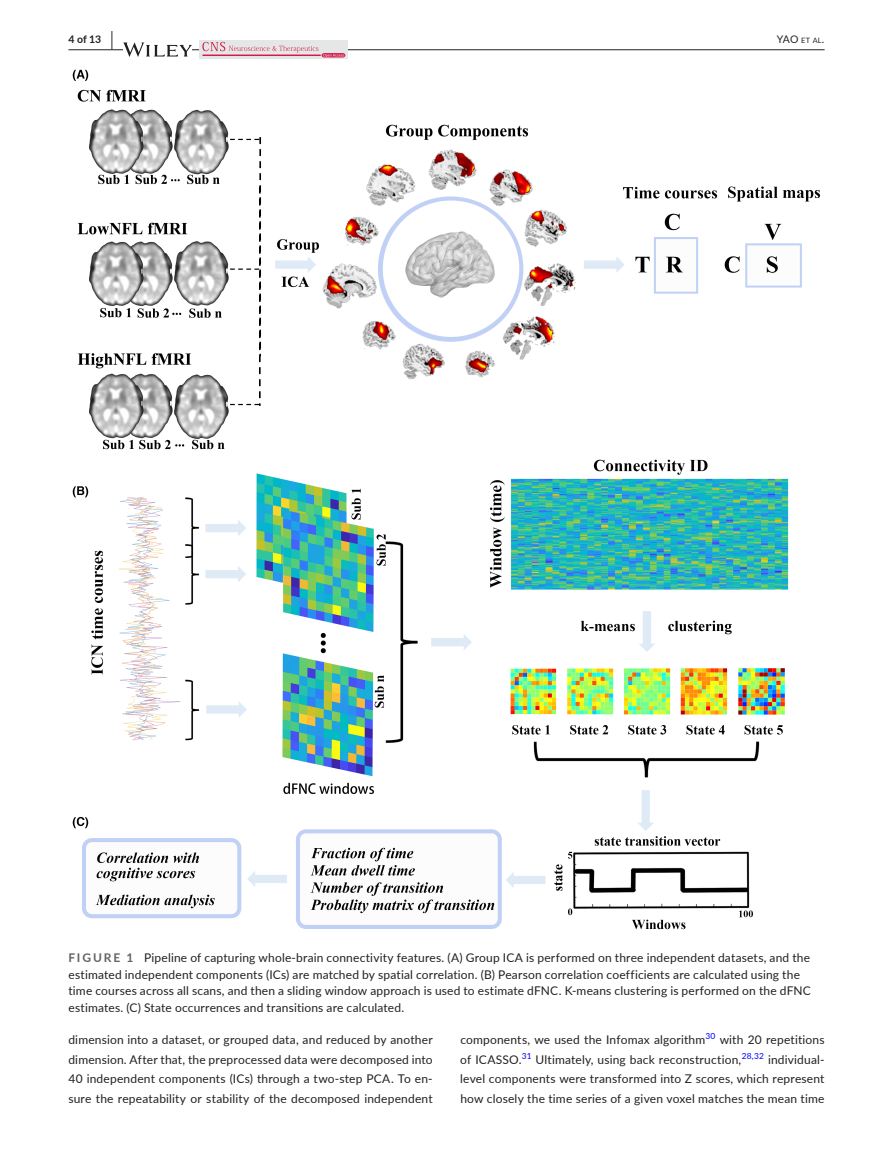
<style>
.page{position:relative;width:893px;height:1174px;background:#fff}
.page>*{position:absolute;margin:0;border:0;box-sizing:border-box;transform-origin:0 0}
.t1{font:12px/19.5px "Lato";letter-spacing:.015em;color:#231f20;text-align:justify}
.t2{font:10.5px "Lato";color:#231f20}
.t3{font:700 10.5px "Lato";color:#231f20}
.s1{font-size:19.5px}
.s2{font-size:7.35px}
.s3{font-weight:700;color:#636366}
</style>
<div class="page">
<hr style="left:68px;top:49px;width:756px;height:1px;background:#231f20">
<svg style="left:123px;top:42px;width:69px;height:15px"></svg>
<div style="left:200px;top:40px;width:148px;height:19px;background:#e5e6e6"></div>
<hr style="left:322px;top:53px;width:23px;height:4px;background:#d42d58;border-radius:2px">
<svg style="left:202px;top:42px;width:142px;height:15px"></svg>
<img style="left:72px;top:69px;width:749px;height:861px">
<p class="t3" style="left:68px;top:31px;width:46px">4 of 13 <span class="s1">|</span></p>
<p class="t2" style="left:777px;top:31px;width:49px">YAO <span class="s2">et al</span>.</p>
<p class="t1" style="left:68px;top:949px;width:744px;line-height:16.5px;text-align:left"><span class="s3">FIGURE 1</span> Pipeline of capturing whole-brain connectivity features. (A) Group ICA is performed on three independent datasets, and the estimated independent components (ICs) are matched by spatial correlation. (B) Pearson correlation coefficients are calculated using the time courses across all scans, and then a sliding window approach is used to estimate dFNC. K-means clustering is performed on the dFNC estimates. (C) State occurrences and transitions are calculated.</p>
<p class="t1" style="left:68px;top:1029px;width:366px">dimension into a dataset, or grouped data, and reduced by another dimension. After that, the preprocessed data were decomposed into 40 independent components (ICs) through a two-step PCA. To en&shy;sure the repeatability or stability of the decomposed independent</p>
<p class="t1" style="left:460px;top:1029px;width:366px">components, we used the Infomax algorithm<sup>30</sup> with 20 repetitions of ICASSO.<sup>31</sup> Ultimately, using back reconstruction,<sup>28,32</sup> individual&shy;level components were transformed into Z scores, which represent how closely the time series of a given voxel matches the mean time</p>
</div>
